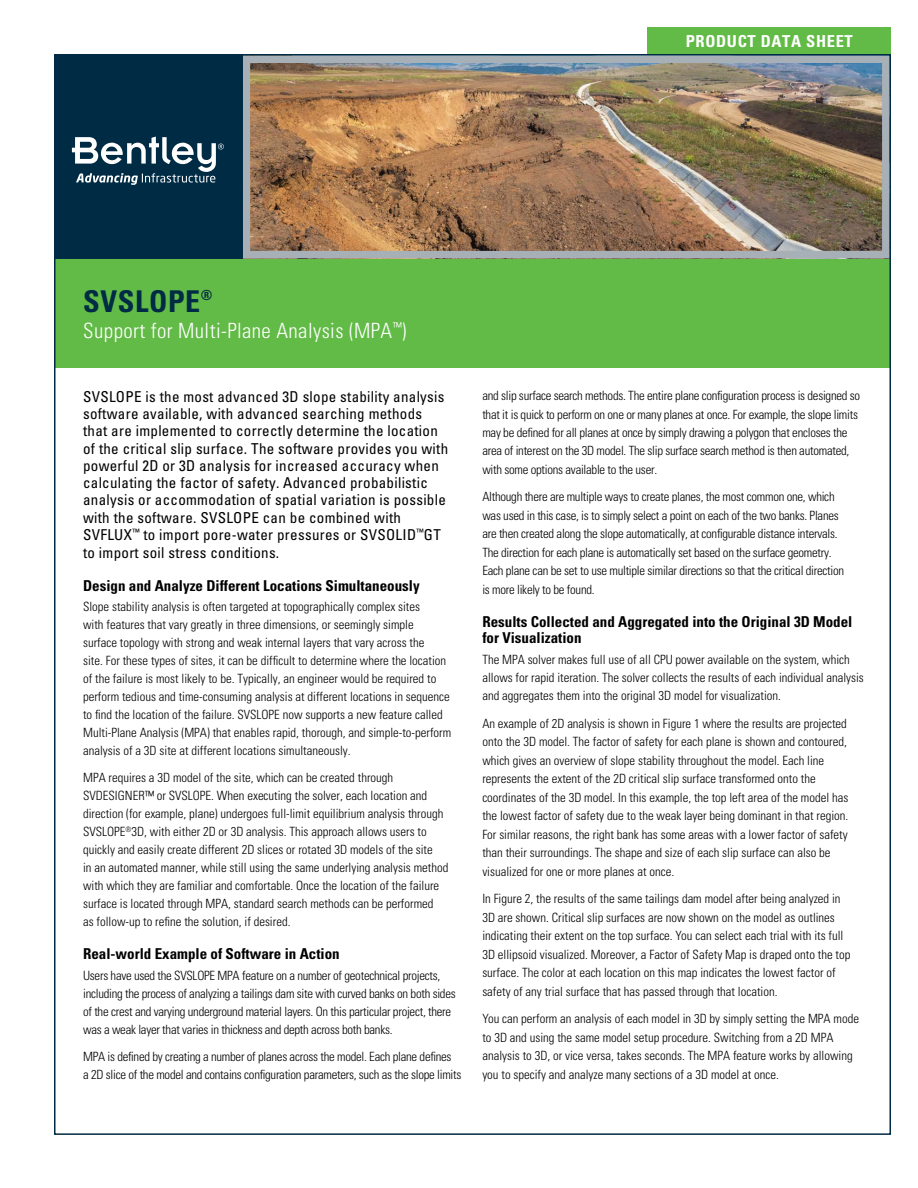
<style>
.page{position:relative;width:918px;height:1188px;background:#fff}
.page>*{position:absolute;margin:0;border:0;box-sizing:border-box;transform-origin:0 0}
.t1{font:700 condensed 30px "Univers";letter-spacing:.02em;color:#002b44}
.t2{font:300 condensed 21px "Univers";letter-spacing:.02em;color:#fff}
.t3{font:700 condensed 16.5px "Univers";letter-spacing:.04em;color:#fff}
.t4{font:condensed 15px/17.4px "Univers";letter-spacing:.02em;color:#000}
.t5{font:700 condensed 15px/15.5px "Univers";color:#000}
.t6{font:300 condensed 12.75px/18.5px "Univers";color:#000}
.t7{font:300 condensed 12.75px/18.5px "Univers";letter-spacing:-.02em;color:#000}
</style>
<div class="page">
<div style="left:648px;top:27px;width:243px;height:27px;background:#62bb46"></div>
<div style="left:55px;top:258px;width:836px;height:110px;background:#62bb46"></div>
<img style="left:252px;top:65px;width:629px;height:184px">
<div style="left:243px;top:56px;width:647px;height:202px;border:8px solid #a7afb7"></div>
<div style="left:55px;top:55px;width:188px;height:203px;background:#002b44"></div>
<svg style="left:72px;top:137px;width:152px;height:47px"></svg>
<p class="t3" style="left:686px;top:31px;width:169px">PRODUCT DATA SHEET</p>
<h1 class="t1" style="left:83px;top:283px;width:131px">SVSLOPE<sup>®</sup></h1>
<h2 class="t2" style="left:83px;top:318px;width:325px">Support for Multi-Plane Analysis (MPA<sup>™</sup>)</h2>
<p class="t4" style="left:83px;top:388px;width:367px">SVSLOPE is the most advanced 3D slope stability analysis software available, with advanced searching methods that are implemented to correctly determine the location of the critical slip surface. The software provides you with powerful 2D or 3D analysis for increased accuracy when calculating the factor of safety. Advanced probabilistic analysis or accommodation of spatial variation is possible with the software. SVSLOPE can be combined with SVFLUX<sup>™</sup> to import pore-water pressures or SVSOLID<sup>™</sup>GT to import soil stress conditions.</p>
<p class="t5" style="left:83px;top:578px;width:338px">Design and Analyze Different Locations Simultaneously</p>
<p class="t6" style="left:83px;top:598px;width:370px;line-height:18px">Slope stability analysis is often targeted at topographically complex sites<br>with features that vary greatly in three dimensions, or seemingly simple<br>surface topology with strong and weak internal layers that vary across the<br>site. For these types of sites, it can be difficult to determine where the location of the failure is most likely to be. Typically, an engineer would be required to perform tedious and time-consuming analysis at different locations in sequence to find the location of the failure. SVSLOPE now supports a new feature called Multi-Plane Analysis (MPA) that enables rapid, thorough, and simple-to-perform analysis of a 3D site at different locations simultaneously.</p>
<p class="t6" style="left:83px;top:769px;width:367px;line-height:18px">MPA requires a 3D model of the site, which can be created through SVDESIGNER™ or SVSLOPE. When executing the solver, each location and direction (for example, plane) undergoes full-limit equilibrium analysis through SVSLOPE<sup>®</sup>3D, with either 2D or 3D analysis. This approach allows users to quickly and easily create different 2D slices or rotated 3D models of the site<br>in an automated manner, while still using the same underlying analysis method with which they are familiar and comfortable. Once the location of the failure surface is located through MPA, standard search methods can be performed<br>as follow-up to refine the solution, if desired.</p>
<p class="t5" style="left:83px;top:946px;width:258px">Real-world Example of Software in Action</p>
<p class="t7" style="left:83px;top:966px;width:374px;line-height:18px">Users have used the SVSLOPE MPA feature on a number of geotechnical projects, including the process of analyzing a tailings dam site with curved banks on both sides of the crest and varying underground material layers. On this particular project, there was a weak layer that varies in thickness and depth across both banks.</p>
<p class="t7" style="left:83px;top:1047px;width:380px;line-height:18px">MPA is defined by creating a number of planes across the model. Each plane defines<br>a 2D slice of the model and contains configuration parameters, such as the slope limits</p>
<p class="t7" style="left:482px;top:386px;width:379px">and slip surface search methods. The entire plane configuration process is designed so that it is quick to perform on one or many planes at once. For example, the slope limits may be defined for all planes at once by simply drawing a polygon that encloses the area of interest on the 3D model. The slip surface search method is then automated, with some options available to the user.</p>
<p class="t7" style="left:482px;top:488px;width:363px">Although there are multiple ways to create planes, the most common one, which was used in this case, is to simply select a point on each of the two banks. Planes are then created along the slope automatically, at configurable distance intervals.<br>The direction for each plane is automatically set based on the surface geometry.<br>Each plane can be set to use multiple similar directions so that the critical direction is more likely to be found.</p>
<p class="t5" style="left:482px;top:614px;width:371px">Results Collected and Aggregated into the Original 3D Model for Visualization</p>
<p class="t6" style="left:482px;top:650px;width:383px">The MPA solver makes full use of all CPU power available on the system, which allows for rapid iteration. The solver collects the results of each individual analysis and aggregates them into the original 3D model for visualization.</p>
<p class="t6" style="left:482px;top:714px;width:368px">An example of 2D analysis is shown in Figure 1 where the results are projected onto the 3D model. The factor of safety for each plane is shown and contoured, which gives an overview of slope stability throughout the model. Each line represents the extent of the 2D critical slip surface transformed onto the coordinates of the 3D model. In this example, the top left area of the model has the lowest factor of safety due to the weak layer being dominant in that region.<br>For similar reasons, the right bank has some areas with a lower factor of safety than their surroundings. The shape and size of each slip surface can also be visualized for one or more planes at once.</p>
<p class="t6" style="left:482px;top:890px;width:370px">In Figure 2, the results of the same tailings dam model after being analyzed in 3D are shown. Critical slip surfaces are now shown on the model as outlines indicating their extent on the top surface. You can select each trial with its full 3D ellipsoid visualized. Moreover, a Factor of Safety Map is draped onto the top surface. The color at each location on this map indicates the lowest factor of safety of any trial surface that has passed through that location.</p>
<p class="t6" style="left:482px;top:1009px;width:378px">You can perform an analysis of each model in 3D by simply setting the MPA mode to 3D and using the same model setup procedure. Switching from a 2D MPA analysis to 3D, or vice versa, takes seconds. The MPA feature works by allowing you to specify and analyze many sections of a 3D model at once.</p>
</div>
